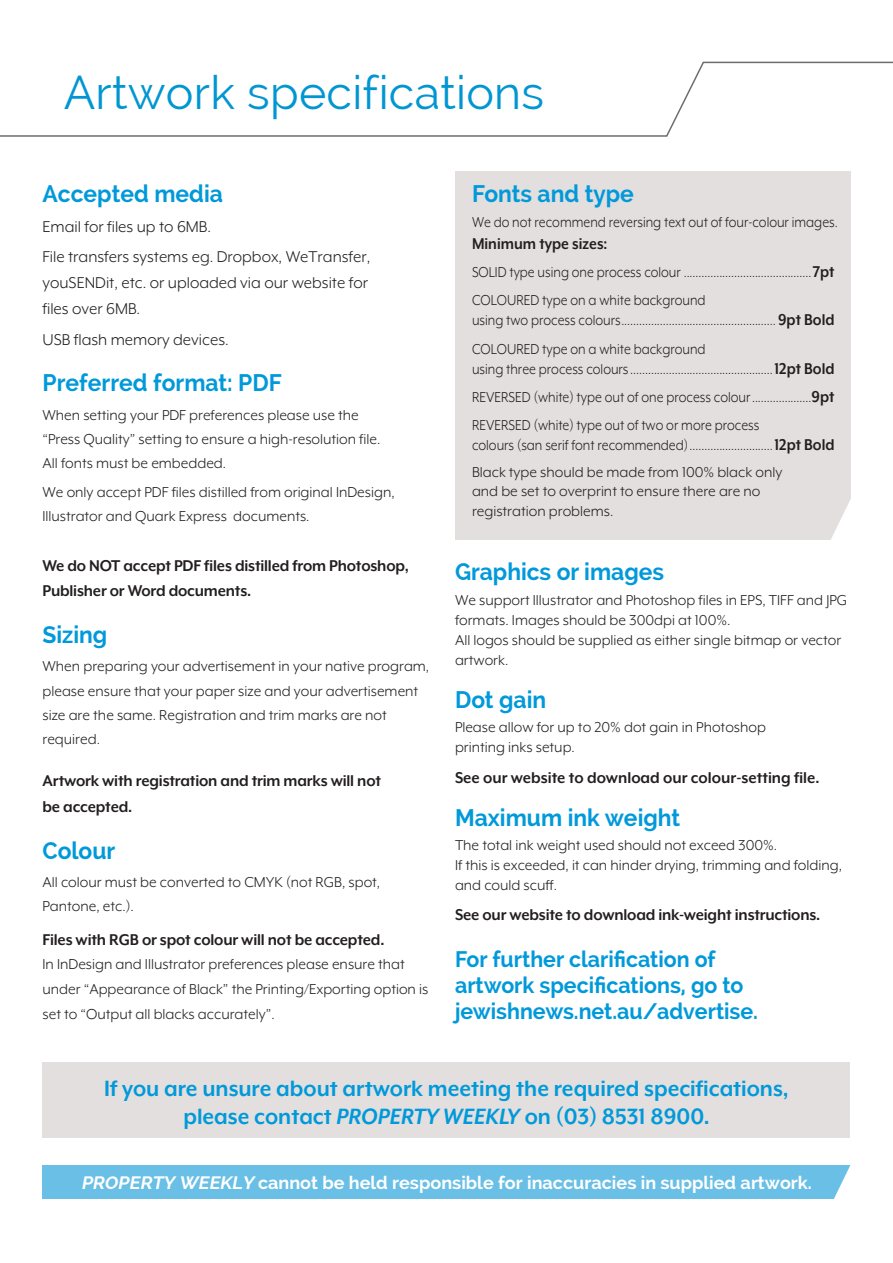
<style>
.page{position:relative;width:893px;height:1263px;background:#fff}
.page>*{position:absolute;margin:0;border:0;box-sizing:border-box;transform-origin:0 0}
.t1{font:46.5px "Raleway";letter-spacing:.005em;color:#0096d2}
.Blue_heading{font:700 25.5px/28.5px "Mr Eaves XL Mod OT";color:#0099da;text-align:center;scale:.95 1}
.Blue_heading-2{font:700 24px "Raleway";color:#0099da;scale:.95 1}
.Blue_heading-3{font:700 22.5px/26px "Raleway";color:#0099da;scale:.95 1}
.Body_bold{font:700 18px/25.5px "Mr Eaves XL Mod OT";letter-spacing:-.01em;color:#231f20;scale:.95 1}
.Body_specs{font:18px/26.1px "Mr Eaves XL Mod OT";color:#231f20}
.t2{font:700 18px "Raleway";color:#fff}
.Body_specs_with_tabs{font:700 18px "Mr Eaves XL Mod OT";color:#231f20;scale:.9 1}
.Body_specs-2{font:16.5px/24.3px "Mr Eaves XL Mod OT";color:#231f20}
.Body_specs_with_tabs-2{font:16.5px/20px "Mr Eaves XL Mod OT";color:#231f20;scale:.9 1}
.s1{font-weight:700;font-size:18px}
.s2{font-style:italic}
</style>
<div class="page">
<div style="left:43px;top:1166px;width:807px;height:33px;background:#69bfe6"></div>
<svg style="left:0;top:61px;width:893px;height:76px"></svg>
<div style="left:455px;top:172px;width:395px;height:368px;background:#e2dfde"></div>
<div style="left:43px;top:1062px;width:807px;height:76px;background:#e2dfde"></div>
<svg style="left:821px;top:1165px;width:29px;height:34px"></svg>
<svg style="left:831px;top:499px;width:20px;height:41px"></svg>
<p class="t1" style="left:64px;top:66px;width:482px">Artwork specifications</p>
<p class="Blue_heading-2" style="left:43px;top:180px;width:191px">Accepted media</p>
<p class="Body_specs" style="left:43px;top:214px;width:170px">Email for files up to 6MB.</p>
<p class="Body_specs" style="left:43px;top:244px;width:329px">File transfers systems eg. Dropbox, WeTransfer, youSENDit, etc. or uploaded via our website for files over 6MB.</p>
<p class="Body_specs" style="left:43px;top:326px;width:188px">USB flash memory devices.</p>
<p class="Blue_heading-2" style="left:43px;top:369px;width:253px">Preferred format: PDF</p>
<p class="Body_specs-2" style="left:43px;top:403px;width:339px">When setting your PDF preferences please use the “Press Quality” setting to ensure a high-resolution file.<br>All fonts must be embedded.</p>
<p class="Body_specs-2" style="left:43px;top:480px;width:354px">We only accept PDF files distilled from original InDesign,<br>Illustrator and Quark Express documents.</p>
<p class="Body_bold" style="left:43px;top:552px;width:387px">We do NOT accept PDF files distilled from Photoshop,<br>Publisher or Word documents.</p>
<p class="Blue_heading-2" style="left:43px;top:621px;width:70px">Sizing</p>
<p class="Body_specs-2" style="left:43px;top:654px;width:388px">When preparing your advertisement in your native program, please ensure that your paper size and your advertisement size are the same. Registration and trim marks are not required.</p>
<p class="Body_bold" style="left:43px;top:768px;width:358px">Artwork with registration and trim marks will not be accepted.</p>
<p class="Blue_heading-2" style="left:43px;top:836px;width:78px">Colour</p>
<p class="Body_specs-2" style="left:43px;top:870px;width:339px">All colour must be converted to CMYK (not RGB, spot,<br>Pantone, etc.).</p>
<p class="Body_bold" style="left:43px;top:927px;width:361px">Files with RGB or spot colour will not be accepted.</p>
<p class="Body_specs-2" style="left:43px;top:952px;width:387px;line-height:24.9px">In InDesign and Illustrator preferences please ensure that under “Appearance of Black” the Printing/Exporting option is set to “Output all blacks accurately”.</p>
<p class="Blue_heading-2" style="left:472px;top:180px;width:172px">Fonts and type</p>
<p class="Body_specs_with_tabs-2" style="left:472px;top:212px;width:408px">We do not recommend reversing text out of four-colour images.</p>
<p class="Body_specs_with_tabs" style="left:472px;top:234px;width:152px">Minimum type sizes:</p>
<p class="Body_specs_with_tabs-2" style="left:472px;top:262px;width:404px">SOLID type using one process colour ...........................................<span class="s1">7pt</span></p>
<p class="Body_specs_with_tabs-2" style="left:472px;top:291px;width:404px">COLOURED type on a white background<br>using two process colours.................................................... <span class="s1">9pt Bold</span></p>
<p class="Body_specs_with_tabs-2" style="left:472px;top:339px;width:404px">COLOURED type on a white background<br>using three process colours................................................<span class="s1">12pt Bold</span></p>
<p class="Body_specs_with_tabs-2" style="left:472px;top:387px;width:404px">REVERSED (white) type out of one process colour....................<span class="s1">9pt</span></p>
<p class="Body_specs_with_tabs-2" style="left:472px;top:415px;width:404px">REVERSED (white) type out of two or more process<br>colours (san serif font recommended)............................<span class="s1">12pt Bold</span></p>
<p class="Body_specs-2" style="left:472px;top:462px;width:312px;line-height:20px">Black type should be made from 100% black only and be set to overprint to ensure there are no registration problems.</p>
<p class="Blue_heading-2" style="left:455px;top:558px;width:222px">Graphics or images</p>
<p class="Body_specs-2" style="left:455px;top:589px;width:394px;line-height:20.2px">We support Illustrator and Photoshop files in EPS, TIFF and JPG formats. Images should be 300dpi at 100%.<br>All logos should be supplied as either single bitmap or vector artwork.</p>
<p class="Blue_heading-2" style="left:455px;top:686px;width:98px">Dot gain</p>
<p class="Body_specs-2" style="left:455px;top:717px;width:312px;line-height:20.2px">Please allow for up to 20% dot gain in Photoshop printing inks setup.</p>
<p class="Body_bold" style="left:455px;top:765px;width:385px">See our website to download our colour-setting file.</p>
<p class="Blue_heading-2" style="left:455px;top:803px;width:239px">Maximum ink weight</p>
<p class="Body_specs-2" style="left:455px;top:835px;width:388px;line-height:20.2px">The total ink weight used should not exceed 300%.<br>If this is exceeded, it can hinder drying, trimming and folding, and could scuff.</p>
<p class="Body_bold" style="left:455px;top:902px;width:386px">See our website to download ink-weight instructions.</p>
<p class="Blue_heading-3" style="left:455px;top:946px;width:321px">For further clarification of artwork specifications, go to jewishnews.net.au/advertise.</p>
<p class="Blue_heading" style="left:104px;top:1074px;width:722px">If you are unsure about artwork meeting the required specifications, please contact <span class="s2">PROPERTY WEEKLY</span> on (03) 8531 8900.</p>
<p class="t2" style="left:81px;top:1173px;width:732px"><span class="s2">PROPERTY WEEKLY</span> cannot be held responsible for inaccuracies in supplied artwork.</p>
</div>
